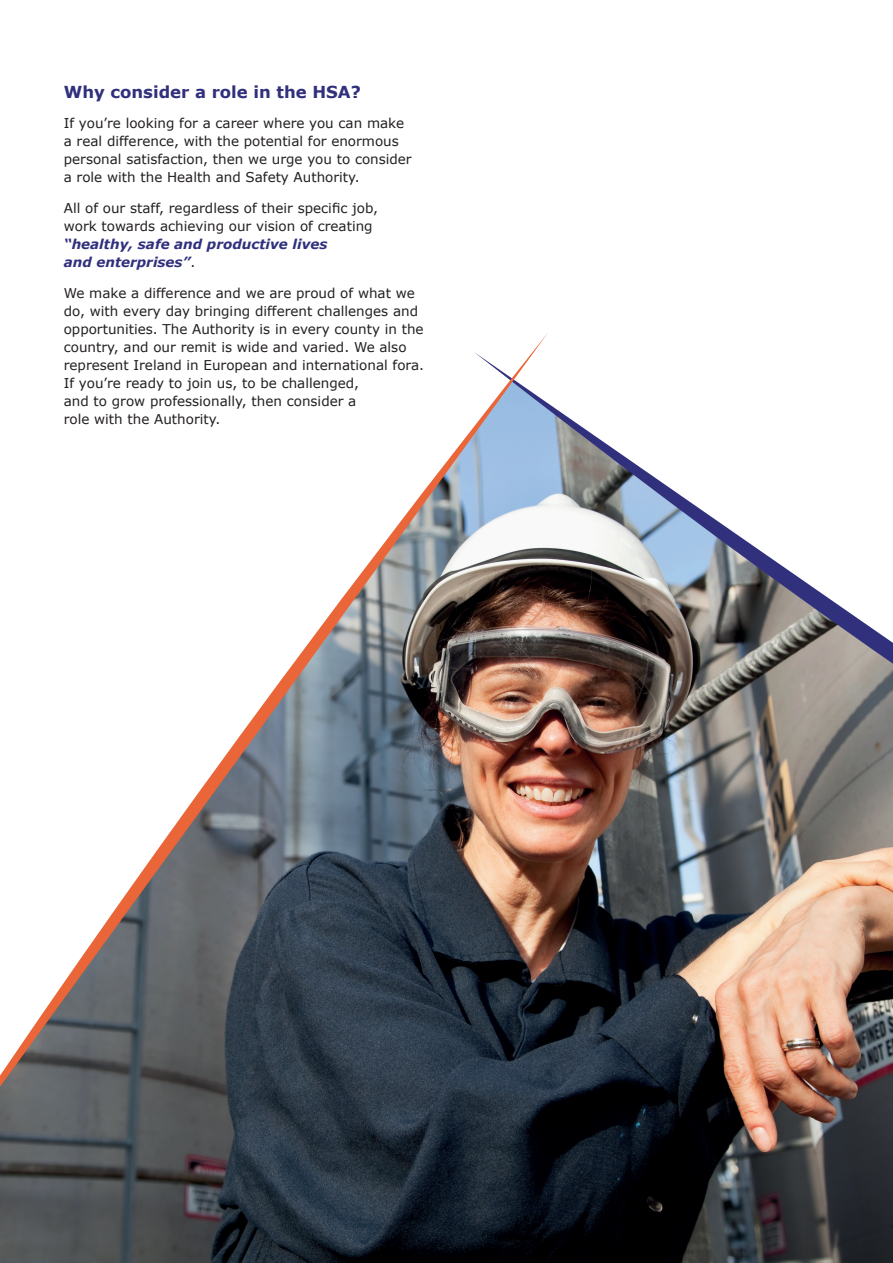
<style>
.page{position:relative;width:893px;height:1263px;background:#fff}
.page>*{position:absolute;margin:0;border:0;box-sizing:border-box;transform-origin:0 0}
.t1{font:700 16.5px "Verdana";color:#31307d}
.t2{font:13.5px/18px "Verdana";color:#231f20}
.t3{font:italic 700 13.5px/18px "Verdana";color:#31307d}
.s1{font-weight:400;font-style:normal;color:#231f20}
</style>
<div class="page">
<img style="left:0;top:954px;width:893px;height:309px">
<img style="left:549px;top:404px;width:344px;height:550px">
<svg style="left:0;top:333px;width:549px;height:881px"></svg>
<p class="t1" style="left:64px;top:81px;width:299px">Why consider a role in the HSA?</p>
<p class="t2" style="left:64px;top:115px;width:349px">If you’re looking for a career where you can make a real difference, with the potential for enormous personal satisfaction, then we urge you to consider a role with the Health and Safety Authority.</p>
<p class="t2" style="left:64px;top:199px;width:316px">All of our staff, regardless of their specific job, work towards achieving our vision of creating</p>
<p class="t3" style="left:64px;top:235px;width:265px">“healthy, safe and productive lives and enterprises”<span class="s1">.</span></p>
<p class="t2" style="left:64px;top:284px;width:362px">We make a difference and we are proud of what we do, with every day bringing different challenges and opportunities. The Authority is in every county in the country, and our remit is wide and varied. We also represent Ireland in European and international fora.<br>If you’re ready to join us, to be challenged,<br>and to grow professionally, then consider a<br>role with the Authority.</p>
</div>
